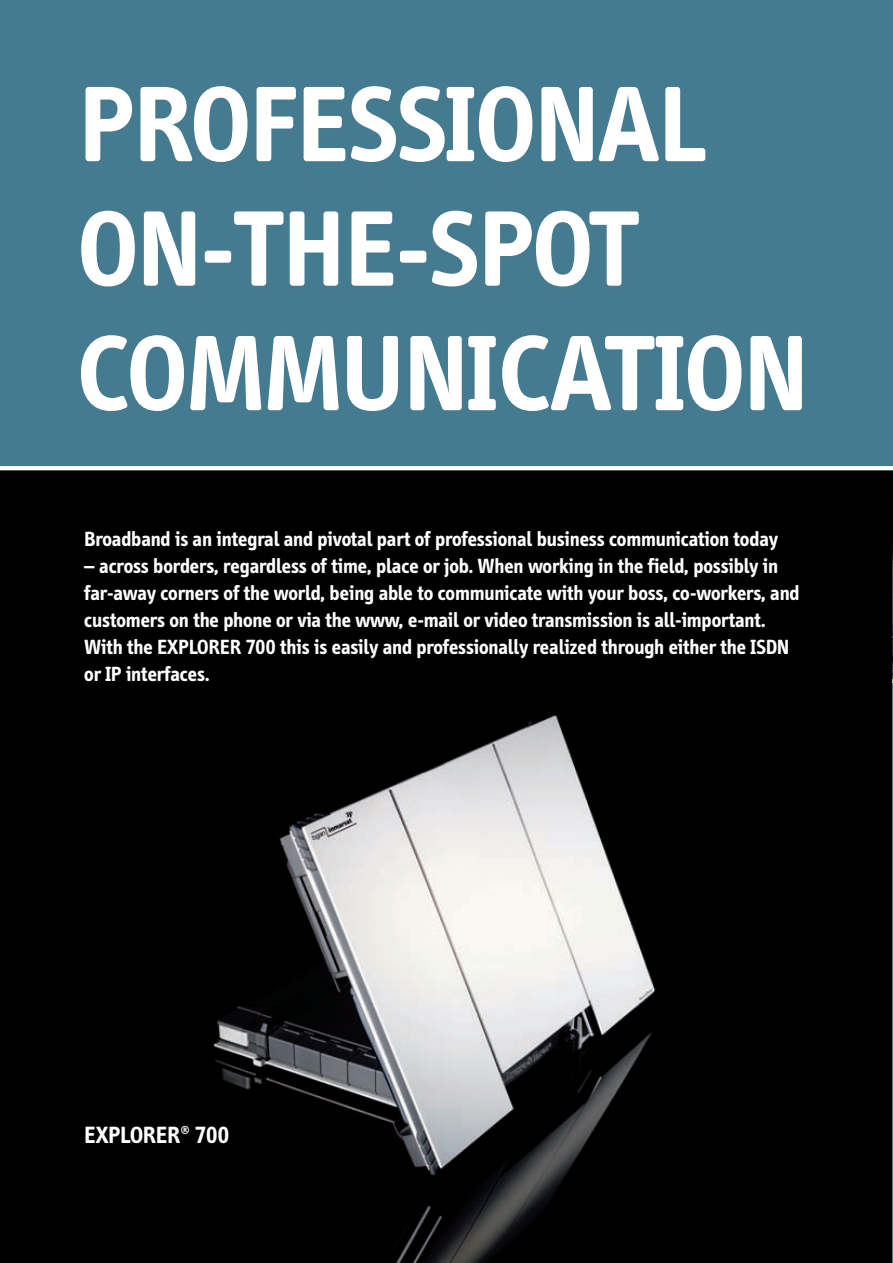
<style>
.page{position:relative;width:893px;height:1263px;background:#fff}
.page>*{position:absolute;margin:0;border:0;box-sizing:border-box;transform-origin:0 0}
.t1{font:700 109.5px/124.5px "Info";color:#fff}
.t2{font:700 24px "Info";color:#fff}
.t3{font:700 21px/27px "Info";color:#fff}
</style>
<div class="page">
<img style="left:892px;top:0;width:1px;height:638px">
<img style="left:0;top:470px;width:892px;height:793px">
<div style="left:0;top:0;width:892px;height:468px;background:#457b90"></div>
<hr style="left:892px;top:638px;width:1px;height:625px;background:#457b90">
<svg style="left:0;top:466px;width:893px;height:4px"></svg>
<h1 class="t1" style="left:78px;top:70px;width:731px">PROFESSIONAL<br>ON-THE-SPOT<br>COMMUNICATION</h1>
<p class="t3" style="left:84px;top:527px;width:695px">Broadband is an integral and pivotal part of professional business communication today</p>
<p class="t3" style="left:84px;top:554px;width:717px">– across borders, regardless of time, place or job. When working in the field, possibly in far-away corners of the world, being able to communicate with your boss, co-workers, and customers on the phone or via the www, e-mail or video transmission is all-important.<br>With the EXPLORER 700 this is easily and professionally realized through either the ISDN or IP interfaces.</p>
<p class="t2" style="left:84px;top:1126px;width:146px">EXPLORER<sup>®</sup> 700</p>
</div>
